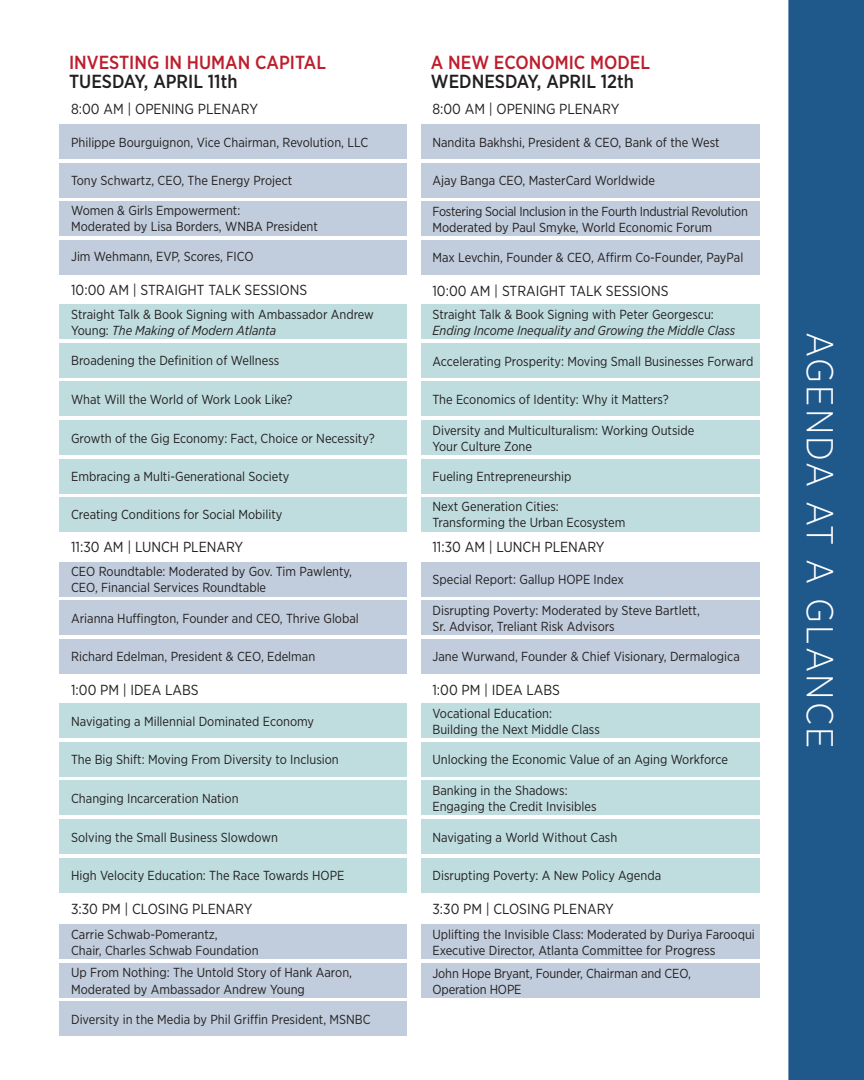
<style>
.page{position:relative;width:864px;height:1080px;background:#fff}
.page>*{position:absolute;margin:0;border:0;box-sizing:border-box;transform-origin:0 0}
.t1{font:300 37.5px "Gotham Narrow";letter-spacing:.06em;color:#fff}
.t2{font:500 18.9px "Gotham Narrow";color:#be1d2c}
.t3{font:500 18.9px "Gotham Narrow";color:#231f20}
.t4{font:14.55px "Gotham Narrow";color:#231f20}
.t5{font:13.05px/16px "Gotham Narrow";color:#231f20}
.t6{font:13.05px/16px "Gotham Narrow";letter-spacing:-.02em;color:#231f20}
.t7{font:italic 13.05px "Gotham Narrow";color:#231f20}
.s1{font-style:italic}
.s2{font-size:13.5px}
</style>
<div class="page">
<div style="left:788px;top:0;width:76px;height:1080px;background:#1f588b"></div>
<div style="left:59px;top:124px;width:348px;height:35px;background:#c1cddc"></div>
<div style="left:59px;top:304px;width:348px;height:35px;background:#bfdddf"></div>
<div style="left:59px;top:703px;width:348px;height:35px;background:#bfdddf"></div>
<div style="left:59px;top:163px;width:348px;height:34px;background:#c1cddc"></div>
<div style="left:59px;top:562px;width:348px;height:34px;background:#c1cddc"></div>
<div style="left:59px;top:924px;width:348px;height:35px;background:#c1cddc"></div>
<div style="left:59px;top:343px;width:348px;height:35px;background:#bfdddf"></div>
<div style="left:59px;top:742px;width:348px;height:35px;background:#bfdddf"></div>
<div style="left:59px;top:201px;width:348px;height:35px;background:#c1cddc"></div>
<div style="left:59px;top:600px;width:348px;height:35px;background:#c1cddc"></div>
<div style="left:59px;top:963px;width:348px;height:35px;background:#c1cddc"></div>
<div style="left:59px;top:382px;width:348px;height:34px;background:#bfdddf"></div>
<div style="left:59px;top:780px;width:348px;height:35px;background:#bfdddf"></div>
<div style="left:59px;top:240px;width:348px;height:35px;background:#c1cddc"></div>
<div style="left:59px;top:639px;width:348px;height:35px;background:#c1cddc"></div>
<div style="left:59px;top:1002px;width:348px;height:34px;background:#c1cddc"></div>
<div style="left:59px;top:420px;width:348px;height:35px;background:#bfdddf"></div>
<div style="left:59px;top:819px;width:348px;height:35px;background:#bfdddf"></div>
<div style="left:59px;top:459px;width:348px;height:34px;background:#bfdddf"></div>
<div style="left:59px;top:858px;width:348px;height:34px;background:#bfdddf"></div>
<div style="left:59px;top:497px;width:348px;height:35px;background:#bfdddf"></div>
<div style="left:421px;top:124px;width:339px;height:35px;background:#c1cddc"></div>
<div style="left:421px;top:304px;width:339px;height:35px;background:#bfdddf"></div>
<div style="left:421px;top:703px;width:339px;height:35px;background:#bfdddf"></div>
<div style="left:421px;top:163px;width:339px;height:34px;background:#c1cddc"></div>
<div style="left:421px;top:562px;width:339px;height:34px;background:#c1cddc"></div>
<div style="left:421px;top:924px;width:339px;height:35px;background:#c1cddc"></div>
<div style="left:421px;top:343px;width:339px;height:35px;background:#bfdddf"></div>
<div style="left:421px;top:742px;width:339px;height:35px;background:#bfdddf"></div>
<div style="left:421px;top:201px;width:339px;height:35px;background:#c1cddc"></div>
<div style="left:421px;top:600px;width:339px;height:35px;background:#c1cddc"></div>
<div style="left:421px;top:963px;width:339px;height:35px;background:#c1cddc"></div>
<div style="left:421px;top:382px;width:339px;height:34px;background:#bfdddf"></div>
<div style="left:421px;top:780px;width:339px;height:35px;background:#bfdddf"></div>
<div style="left:421px;top:240px;width:339px;height:35px;background:#c1cddc"></div>
<div style="left:421px;top:639px;width:339px;height:35px;background:#c1cddc"></div>
<div style="left:421px;top:420px;width:339px;height:35px;background:#bfdddf"></div>
<div style="left:421px;top:819px;width:339px;height:35px;background:#bfdddf"></div>
<div style="left:421px;top:459px;width:339px;height:34px;background:#bfdddf"></div>
<div style="left:421px;top:858px;width:339px;height:34px;background:#bfdddf"></div>
<div style="left:421px;top:497px;width:339px;height:35px;background:#bfdddf"></div>
<h2 class="t2" style="left:69px;top:50px;width:259px">INVESTING IN HUMAN CAPITAL</h2>
<h2 class="t3" style="left:69px;top:69px;width:170px">TUESDAY, APRIL 11th</h2>
<h2 class="t2" style="left:431px;top:50px;width:221px">A NEW ECONOMIC MODEL</h2>
<h2 class="t3" style="left:431px;top:69px;width:205px">WEDNESDAY, APRIL 12th</h2>
<p class="t4" style="left:71px;top:100px;width:188px">8:00 AM | OPENING PLENARY</p>
<p class="t4" style="left:432px;top:100px;width:188px">8:00 AM | OPENING PLENARY</p>
<p class="t5" style="left:71px;top:134px;width:299px">Philippe Bourguignon, Vice Chairman, Revolution, LLC</p>
<p class="t5" style="left:432px;top:134px;width:289px">Nandita Bakhshi, President &amp; CEO, Bank of the West</p>
<p class="t5" style="left:71px;top:172px;width:223px">Tony Schwartz, CEO, The Energy Project</p>
<p class="t5" style="left:432px;top:172px;width:224px">Ajay Banga CEO, MasterCard Worldwide</p>
<p class="t5" style="left:71px;top:202px;width:248px">Women &amp; Girls Empowerment:<br>Moderated by Lisa Borders, WNBA President</p>
<p class="t6" style="left:432px;top:203px;width:317px">Fostering Social Inclusion in the Fourth Industrial Revolution<br>Moderated by Paul Smyke, World Economic Forum</p>
<p class="t5" style="left:71px;top:248px;width:184px">Jim Wehmann, EVP, Scores, FICO</p>
<p class="t5" style="left:432px;top:249px;width:312px">Max Levchin, Founder &amp; CEO, Affirm Co-Founder, PayPal</p>
<p class="t4" style="left:71px;top:281px;width:238px">10:00 AM | STRAIGHT TALK SESSIONS</p>
<p class="t4" style="left:432px;top:281px;width:238px">10:00 AM | STRAIGHT TALK SESSIONS</p>
<p class="t5" style="left:71px;top:306px;width:304px">Straight Talk &amp; Book Signing with Ambassador Andrew<br>Young: <span class="s1">The Making of Modern Atlanta</span></p>
<p class="t5" style="left:71px;top:353px;width:210px">Broadening the Definition of Wellness</p>
<p class="t5" style="left:71px;top:391px;width:223px">What Will the World of Work Look Like?</p>
<p class="t5" style="left:71px;top:430px;width:305px">Growth of the Gig Economy: Fact, Choice or Necessity?</p>
<p class="t5" style="left:71px;top:468px;width:220px">Embracing a Multi-Generational Society</p>
<p class="t5" style="left:71px;top:506px;width:213px">Creating Conditions for Social Mobility</p>
<p class="t4" style="left:71px;top:538px;width:174px">11:30 AM | LUNCH PLENARY</p>
<p class="t5" style="left:71px;top:563px;width:283px">CEO Roundtable: Moderated by Gov. Tim Pawlenty,<br>CEO, Financial Services Roundtable</p>
<p class="t5" style="left:71px;top:610px;width:289px">Arianna Huffington, Founder and CEO, Thrive Global</p>
<p class="t5" style="left:71px;top:649px;width:246px">Richard Edelman, President &amp; CEO, Edelman</p>
<p class="t4" style="left:71px;top:681px;width:129px">1:00 PM | IDEA LABS</p>
<p class="t5" style="left:71px;top:713px;width:245px">Navigating a Millennial Dominated Economy</p>
<p class="t5" style="left:432px;top:306px;width:283px">Straight Talk &amp; Book Signing with Peter Georgescu:</p>
<p class="t7" style="left:432px;top:322px;width:304px">Ending Income Inequality and Growing the Middle Class</p>
<p class="t5" style="left:432px;top:353px;width:322px">Accelerating Prosperity: Moving Small Businesses Forward</p>
<p class="t5" style="left:432px;top:391px;width:238px">The Economics of Identity: Why it Matters?</p>
<p class="t5" style="left:432px;top:422px;width:264px">Diversity and Multiculturalism: Working Outside<br>Your Culture Zone</p>
<p class="t5" style="left:432px;top:468px;width:141px">Fueling Entrepreneurship</p>
<p class="t5" style="left:432px;top:498px;width:194px">Next Generation Cities:<br>Transforming the Urban Ecosystem</p>
<p class="t4" style="left:432px;top:538px;width:174px">11:30 AM | LUNCH PLENARY</p>
<p class="t5" style="left:432px;top:571px;width:193px">Special Report: Gallup HOPE Index</p>
<p class="t5" style="left:432px;top:602px;width:269px">Disrupting Poverty: Moderated by Steve Bartlett,<br>Sr. Advisor, Treliant Risk Advisors</p>
<p class="t5" style="left:432px;top:649px;width:309px">Jane Wurwand, Founder &amp; Chief Visionary, Dermalogica</p>
<p class="t4" style="left:432px;top:681px;width:129px">1:00 PM | IDEA LABS</p>
<p class="t5" style="left:432px;top:705px;width:169px">Vocational Education:<br>Building the Next Middle Class</p>
<h1 class="t1" style="left:843px;top:332px;width:418px;rotate:90deg">AGENDA AT A GLANCE</h1>
<p class="t5" style="left:71px;top:752px;width:269px">The Big Shift: Moving From Diversity to Inclusion</p>
<p class="t5" style="left:432px;top:752px;width:297px">Unlocking the Economic Value of an Aging Workforce</p>
<p class="t5" style="left:71px;top:790px;width:169px">Changing Incarceration Nation</p>
<p class="t5" style="left:432px;top:782px;width:166px">Banking in the Shadows:<br>Engaging the Credit Invisibles</p>
<p class="t5" style="left:71px;top:829px;width:208px">Solving the Small Business Slowdown</p>
<p class="t5" style="left:432px;top:829px;width:186px">Navigating a World Without Cash</p>
<p class="t5" style="left:71px;top:867px;width:275px">High Velocity Education: The Race Towards HOPE</p>
<p class="t5" style="left:432px;top:867px;width:230px">Disrupting Poverty: A New Policy Agenda</p>
<p class="t4" style="left:71px;top:900px;width:183px">3:30 PM | CLOSING PLENARY</p>
<p class="t4" style="left:432px;top:900px;width:183px">3:30 PM | CLOSING PLENARY</p>
<p class="t5" style="left:71px;top:926px;width:189px">Carrie Schwab-Pomerantz,<br>Chair, Charles Schwab Foundation</p>
<p class="t5" style="left:432px;top:926px;width:324px;line-height:16.5px">Uplifting the Invisible Class: Moderated by Duriya Farooqui<br>Executive Director, Atlanta Committee for <span class="s2">Progress</span></p>
<p class="t5" style="left:71px;top:965px;width:283px">Up From Nothing: The Untold Story of Hank Aaron,<br>Moderated by Ambassador Andrew Young</p>
<p class="t5" style="left:432px;top:965px;width:260px">John Hope Bryant, Founder, Chairman and CEO,<br>Operation HOPE</p>
<p class="t5" style="left:71px;top:1011px;width:301px">Diversity in the Media by Phil Griffin President, MSNBC</p>
</div>
